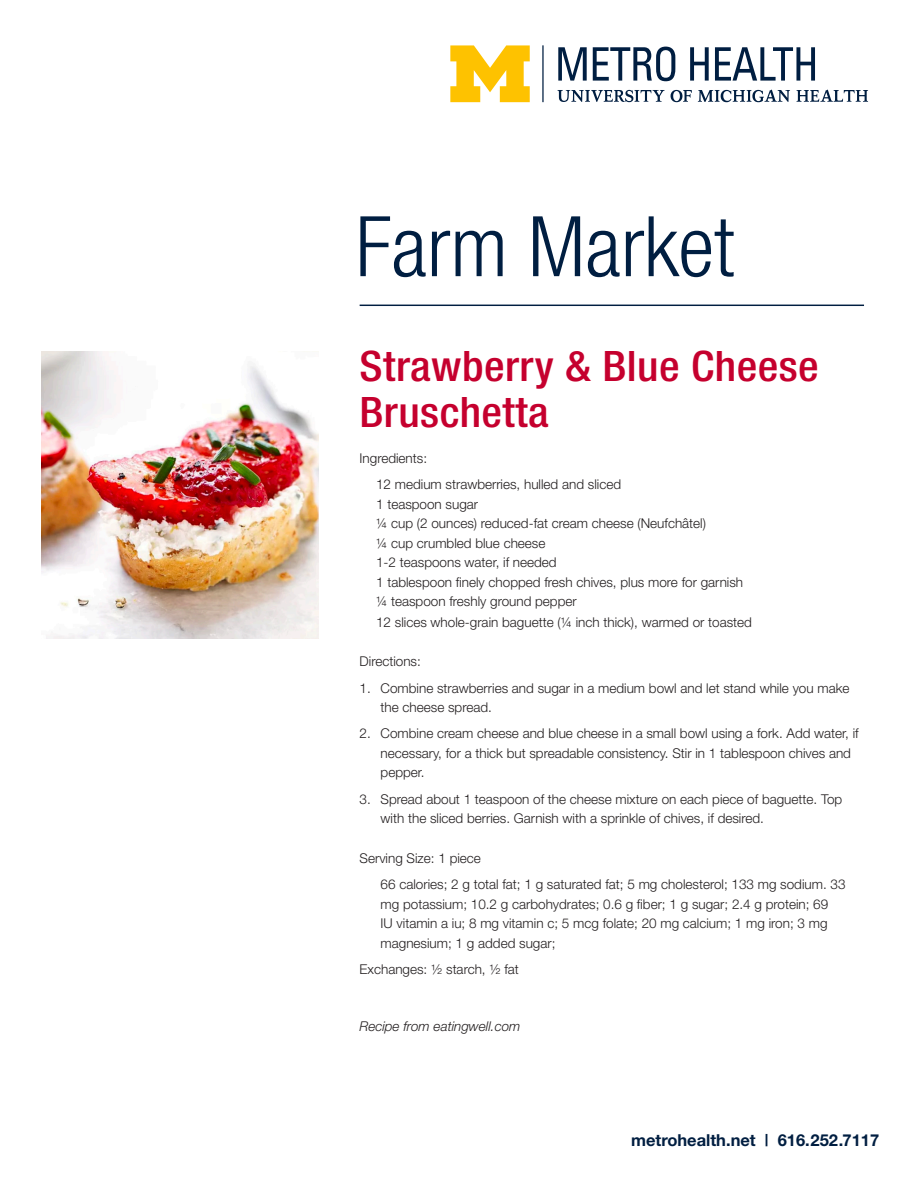
<style>
.page{position:relative;width:918px;height:1188px;background:#fff}
.page>*{position:absolute;margin:0;border:0;box-sizing:border-box;transform-origin:0 0}
.t1{font:300 condensed 83.7px "Helvetica Neue";color:#001e41}
.t2{font:500 condensed 42px/46.5px "Helvetica Neue";letter-spacing:.01em;color:#c5002e;scale:1.06 1}
.t3{font:700 16.5px "Helvetica Neue";color:#001e41}
.t4{font:300 13.5px/19.5px "Helvetica Neue";color:#231f20}
.t5{font:italic 300 13.5px "Helvetica Neue";color:#231f20}
</style>
<div class="page">
<img style="left:41px;top:351px;width:277px;height:287px">
<svg style="left:558px;top:47px;width:29px;height:34px"></svg>
<svg style="left:593px;top:47px;width:82px;height:34px"></svg>
<svg style="left:690px;top:47px;width:19px;height:34px"></svg>
<svg style="left:715px;top:47px;width:100px;height:34px"></svg>
<svg style="left:558px;top:90px;width:107px;height:12px"></svg>
<svg style="left:671px;top:90px;width:21px;height:12px"></svg>
<svg style="left:698px;top:90px;width:92px;height:12px"></svg>
<svg style="left:797px;top:90px;width:71px;height:12px"></svg>
<svg style="left:450px;top:45px;width:80px;height:57px"></svg>
<hr style="left:542px;top:45px;width:2px;height:57px;background:#001e41">
<hr style="left:360px;top:305px;width:504px;height:1px;background:#001e41">
<p class="t1" style="left:356px;top:199px;width:380px">Farm Market</p>
<p class="t2" style="left:360px;top:342px;width:435px">Strawberry &amp; Blue Cheese<br>Bruschetta</p>
<p class="t4" style="left:360px;top:448px;width:69px">Ingredients:</p>
<p class="t4" style="left:376px;top:475px;width:247px">12 medium strawberries, hulled and sliced</p>
<p class="t4" style="left:376px;top:494px;width:104px">1 teaspoon sugar</p>
<p class="t4" style="left:376px;top:514px;width:331px">¼ cup (2 ounces) reduced-fat cream cheese (Neufchâtel)</p>
<p class="t4" style="left:376px;top:533px;width:171px">¼ cup crumbled blue cheese</p>
<p class="t4" style="left:376px;top:553px;width:182px">1-2 teaspoons water, if needed</p>
<p class="t4" style="left:376px;top:572px;width:369px">1 tablespoon finely chopped fresh chives, plus more for garnish</p>
<p class="t4" style="left:376px;top:592px;width:202px">¼ teaspoon freshly ground pepper</p>
<p class="t4" style="left:376px;top:613px;width:377px">12 slices whole-grain baguette (¼ inch thick), warmed or toasted</p>
<p class="t4" style="left:360px;top:652px;width:63px">Directions:</p>
<p class="t4" style="left:381px;top:678px;width:470px;text-indent:-21px">1. Combine strawberries and sugar in a medium bowl and let stand while you make the cheese spread.</p>
<p class="t4" style="left:381px;top:724px;width:480px;text-indent:-21px">2. Combine cream cheese and blue cheese in a small bowl using a fork. Add water, if necessary, for a thick but spreadable consistency. Stir in 1 tablespoon chives and pepper.</p>
<p class="t4" style="left:381px;top:789px;width:463px;text-indent:-21px">3. Spread about 1 teaspoon of the cheese mixture on each piece of baguette. Top with the sliced berries. Garnish with a sprinkle of chives, if desired.</p>
<p class="t4" style="left:360px;top:848px;width:123px">Serving Size: 1 piece</p>
<p class="t4" style="left:381px;top:874px;width:466px">66 calories; 2 g total fat; 1 g saturated fat; 5 mg cholesterol; 133 mg sodium. 33 mg potassium; 10.2 g carbohydrates; 0.6 g fiber; 1 g sugar; 2.4 g protein; 69<br>IU vitamin a iu; 8 mg vitamin c; 5 mcg folate; 20 mg calcium; 1 mg iron; 3 mg magnesium; 1 g added sugar;</p>
<p class="t4" style="left:360px;top:959px;width:161px">Exchanges: ½ starch, ½ fat</p>
<p class="t5" style="left:360px;top:1018px;width:162px">Recipe from eatingwell.com</p>
<p class="t3" style="left:631px;top:1130px;width:250px">metrohealth.net | 616.252.7117</p>
</div>
